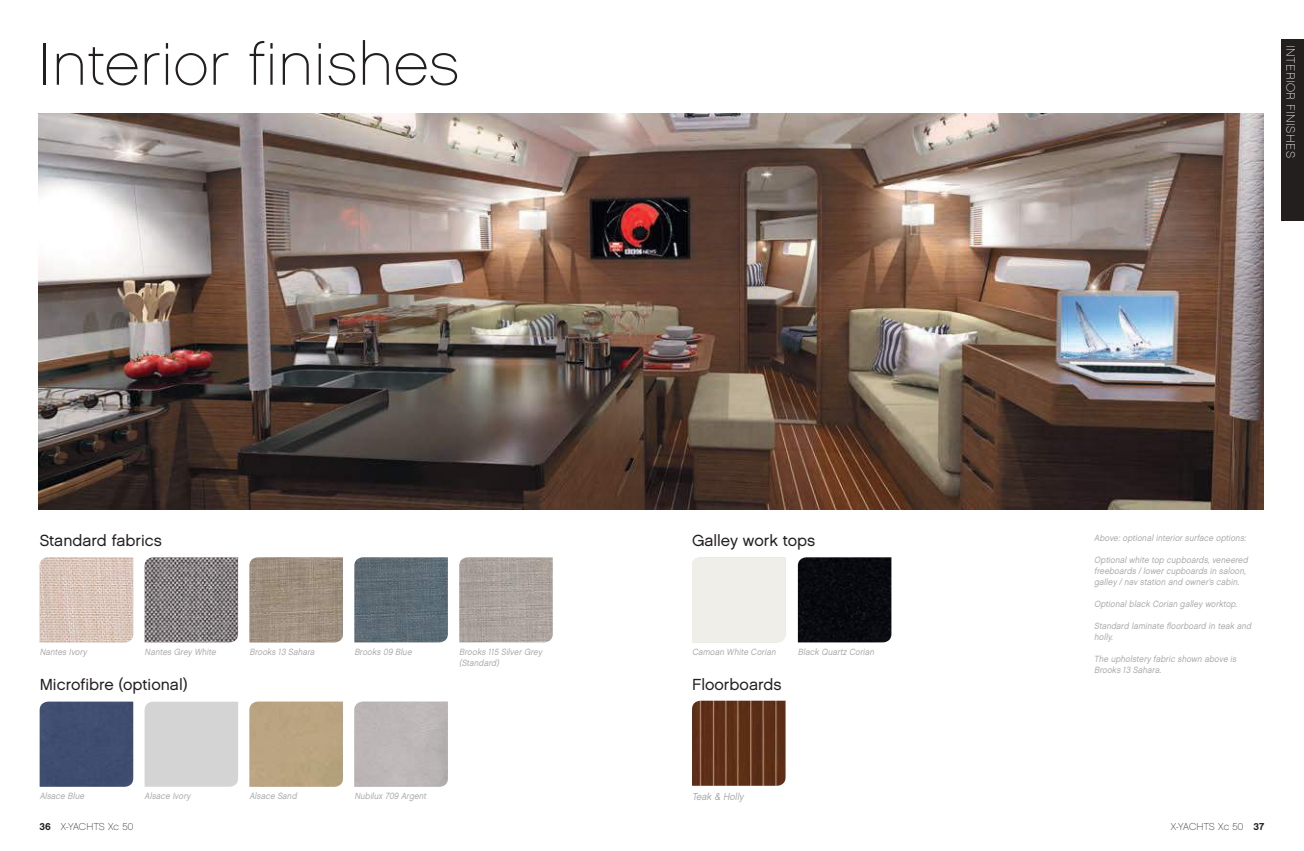
<style>
.page{position:relative;width:1304px;height:851px;background:#fff}
.page>*{position:absolute;margin:0;border:0;box-sizing:border-box;transform-origin:0 0}
.t1{font:60px "Chalet Paris Nineteen Sixty";letter-spacing:.02em;color:#241f1f}
.t2{font:16px "Chalet London Nineteen Sixty";color:#241f1f}
.t3{font:12px "Chalet Paris Nineteen Sixty";letter-spacing:.04em;color:#fff}
.t4{font:10px "Chalet Paris Nineteen Sixty";letter-spacing:.005em;color:#241f1f}
.t5{font:italic 10px "Chalet London Nineteen Sixty";color:#aaaaac;scale:.9 1}
.t6{font:italic 9px/11px "Chalet London Nineteen Sixty";color:#aaaaac;scale:.9 1}
.s1{font-family:"Chalet New York Nineteen Sixty"}
</style>
<div class="page">
<div style="left:1281px;top:40px;width:23px;height:181px;background:#241f1f"></div>
<img style="left:39px;top:113px;width:1225px;height:396px">
<div style="left:798px;top:557px;width:93px;height:85px;background:#090a0f"></div>
<img style="left:692px;top:700px;width:94px;height:85px">
<img style="left:40px;top:557px;width:93px;height:85px">
<img style="left:249px;top:557px;width:94px;height:85px">
<img style="left:145px;top:557px;width:93px;height:85px">
<img style="left:354px;top:557px;width:94px;height:85px">
<img style="left:459px;top:557px;width:94px;height:85px">
<div style="left:40px;top:701px;width:93px;height:85px;background:#3f4d70"></div>
<div style="left:249px;top:701px;width:94px;height:85px;background:#bba482"></div>
<div style="left:145px;top:701px;width:93px;height:85px;background:#d5d4d5"></div>
<div style="left:354px;top:701px;width:94px;height:85px;background:#bcb6b6"></div>
<h1 class="t1" style="left:39px;top:29px;width:422px">Interior finishes</h1>
<h3 class="t3" style="left:1298px;top:45px;width:114px;rotate:90deg">INTERIOR FINISHES</h3>
<h2 class="t2" style="left:40px;top:530px;width:124px">Standard fabrics</h2>
<p class="t6" style="left:40px;top:646px;width:56px">Nantes Ivory</p>
<p class="t6" style="left:145px;top:646px;width:83px">Nantes Grey White</p>
<p class="t6" style="left:249px;top:646px;width:76px">Brooks 13 Sahara</p>
<p class="t6" style="left:354px;top:646px;width:67px">Brooks 09 Blue</p>
<p class="t6" style="left:459px;top:646px;width:96px">Brooks 115 Silver Grey (Standard)</p>
<h2 class="t2" style="left:40px;top:674px;width:150px">Microfibre (optional)</h2>
<h2 class="t2" style="left:692px;top:530px;width:125px">Galley work tops</h2>
<p class="t6" style="left:692px;top:646px;width:97px">Camoan White Corian</p>
<p class="t6" style="left:798px;top:646px;width:88px">Black Quartz Corian</p>
<h2 class="t2" style="left:692px;top:674px;width:91px">Floorboards</h2>
<p class="t6" style="left:40px;top:790px;width:53px">Alsace Blue</p>
<p class="t6" style="left:145px;top:790px;width:55px">Alsace Ivory</p>
<p class="t6" style="left:249px;top:790px;width:56px">Alsace Sand</p>
<p class="t6" style="left:354px;top:790px;width:83px">Nubilux 709 Argent</p>
<p class="t5" style="left:692px;top:790px;width:61px">Teak &amp; Holly</p>
<p class="t6" style="left:1094px;top:532px;width:172px">Above: optional interior surface options:</p>
<p class="t6" style="left:1094px;top:554px;width:174px">Optional white top cupboards, veneered freeboards / lower cupboards in saloon, galley / nav station and owner’s cabin.</p>
<p class="t6" style="left:1094px;top:598px;width:163px">Optional black Corian galley worktop.</p>
<p class="t6" style="left:1094px;top:620px;width:178px">Standard laminate floorboard in teak and holly.</p>
<p class="t6" style="left:1094px;top:653px;width:162px">The upholstery fabric shown above is<br>Brooks 13 Sahara.</p>
<p class="t4" style="left:39px;top:821px;width:95px"><span class="s1">36</span> X-YACHTS Xc 50</p>
<p class="t4" style="left:1171px;top:821px;width:95px">X-YACHTS Xc 50 <span class="s1">37</span></p>
</div>
